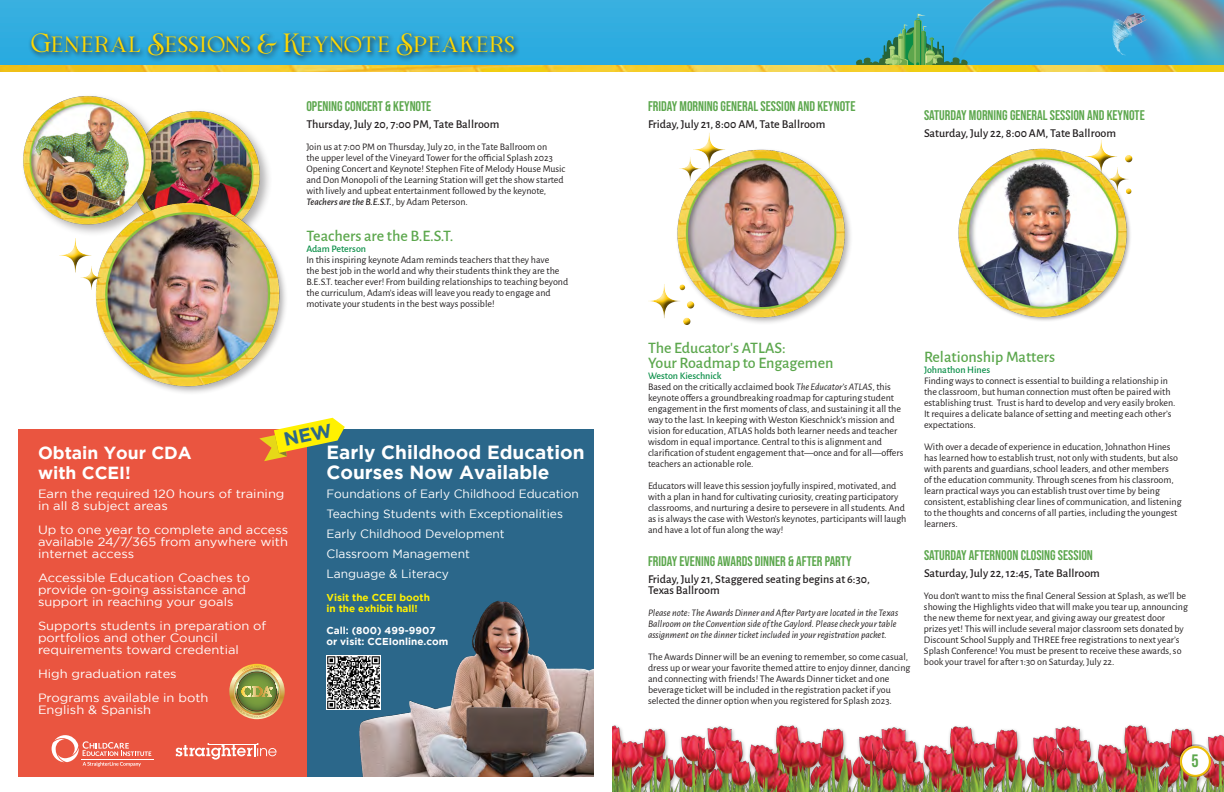
<style>
.page{position:relative;width:1224px;height:792px;background:#fff}
.page>*{position:absolute;margin:0;border:0;box-sizing:border-box;transform-origin:0 0}
.t1{font:22px "Bricktown";color:#ffd801}
.t2{font:700 19px/20px "Gotham";color:#fff}
.t3{font:18px "Bebas Neue";color:#5ca74d}
.t4{font:700 17.5px/19.1px "Gotham";color:#fff}
.t5{font:500 16px/15px "Alegreya Sans";color:#5ca74d}
.t6{font:14px "Bebas Neue";color:#5ca74d}
.t7{font:12px/12px "Gotham";color:#fff;scale:1.08 1}
.t8{font:500 12px "Alegreya Sans";color:#231f20}
.t9{font:12px/20px "Gotham";color:#fff}
.t10{font:10px/11px "Alegreya Sans";color:#231f20}
.t11{font:italic 10px/11px "Alegreya Sans";color:#231f20}
.t12{font:500 10px "Alegreya Sans";color:#098e47}
.t13{font:700 10px/11px "Gotham";color:#fff}
.t14{font:700 10px/11px "Gotham";color:#fff101}
.s1{font-weight:500;font-style:italic}
.s2{font-style:italic}
</style>
<div class="page">
<img style="left:612px;top:725px;width:87px;height:67px">
<img style="left:699px;top:725px;width:173px;height:67px">
<img style="left:872px;top:726px;width:175px;height:66px">
<img style="left:1047px;top:725px;width:177px;height:67px">
<div style="left:0;top:0;width:1224px;height:72px;background:#34aee0"></div>
<svg style="left:854px;top:14px;width:87px;height:51px"></svg>
<img style="left:941px;top:0;width:283px;height:65px">
<svg style="left:1112px;top:13px;width:35px;height:42px"></svg>
<img style="left:0;top:65px;width:1224px;height:7px">
<div style="left:1178px;top:744px;width:33px;height:27px;background:#c02d39"></div>
<div style="left:1178px;top:744px;width:33px;height:25px;background:#fff;opacity:.75"></div>
<div style="left:1180px;top:752px;width:33px;height:27px;background:#231f20;opacity:.75"></div>
<div style="left:1182px;top:748px;width:27px;height:27px;background:#fff;border-radius:50%"></div>
<div style="left:18px;top:430px;width:576px;height:347px;background:#2b678a"></div>
<div style="left:18px;top:430px;width:288px;height:347px;background:#ea5540"></div>
<img style="left:359px;top:600px;width:235px;height:177px">
<img style="left:326px;top:655px;width:55px;height:55px">
<svg style="left:176px;top:743px;width:101px;height:17px"></svg>
<hr style="left:81px;top:760px;width:73px;height:1px;background:#fff">
<svg style="left:52px;top:735px;width:100px;height:32px"></svg>
<img style="left:229px;top:664px;width:56px;height:55px">
<div style="left:28px;top:30px;width:493px;height:33px;background:#231f20;opacity:.75"></div>
<div style="left:129px;top:108px;width:144px;height:144px;background:#231f20;opacity:.35"></div>
<img style="left:165px;top:110px;width:98px;height:91px">
<div style="left:95px;top:201px;width:194px;height:194px;background:#231f20;opacity:.35"></div>
<img style="left:95px;top:203px;width:188px;height:184px">
<div style="left:21px;top:93px;width:144px;height:144px;background:#231f20;opacity:.35"></div>
<img style="left:21px;top:96px;width:133px;height:129px">
<div style="left:58px;top:236px;width:34px;height:37px;background:#fff"></div>
<svg style="left:59px;top:238px;width:44px;height:35px"></svg>
<div style="left:79px;top:264px;width:25px;height:26px;background:#231f20;opacity:.75"></div>
<div style="left:675px;top:148px;width:179px;height:178px;background:#231f20;opacity:.35"></div>
<img style="left:675px;top:149px;width:174px;height:169px">
<div style="left:958px;top:148px;width:174px;height:174px;background:#231f20;opacity:.35"></div>
<img style="left:958px;top:149px;width:172px;height:169px">
<div style="left:1083px;top:138px;width:34px;height:37px;background:#231f20;opacity:.75"></div>
<div style="left:646px;top:282px;width:34px;height:37px;background:#fff"></div>
<svg style="left:679px;top:133px;width:46px;height:48px"></svg>
<div style="left:677px;top:155px;width:25px;height:26px;background:#231f20;opacity:.75"></div>
<div style="left:1124px;top:155px;width:10px;height:8px;background:#231f20;opacity:.75"></div>
<div style="left:686px;top:299px;width:10px;height:8px;background:#fff"></div>
<div style="left:686px;top:301px;width:10px;height:8px;background:#231f20;opacity:.75"></div>
<svg style="left:648px;top:284px;width:37px;height:34px"></svg>
<div style="left:679px;top:283px;width:8px;height:6px;background:#fff"></div>
<div style="left:679px;top:284px;width:8px;height:7px;background:#231f20;opacity:.75"></div>
<svg style="left:1085px;top:139px;width:47px;height:55px"></svg>
<div style="left:1125px;top:186px;width:8px;height:7px;background:#fff"></div>
<div style="left:1125px;top:188px;width:8px;height:6px;background:#231f20;opacity:.75"></div>
<div style="left:682px;top:316px;width:10px;height:8px;background:#fff;opacity:.75"></div>
<div style="left:682px;top:318px;width:10px;height:8px;background:#231f20;opacity:.75"></div>
<svg style="left:259px;top:418px;width:86px;height:43px"></svg>
<p class="t1" style="left:31px;top:32px;width:486px">General Sessions &amp; Keynote Speakers</p>
<p class="t6" style="left:306px;top:99px;width:126px">OPENING CONCERT &amp; KEYNOTE</p>
<p class="t8" style="left:306px;top:116px;width:195px">Thursday, July 20, 7:00 PM, Tate Ballroom</p>
<p class="t10" style="left:306px;top:141px;width:261px">Join us at 7:00 PM on Thursday, July 20, in the Tate Ballroom on<br>the upper level of the Vineyard Tower for the official Splash 2023<br>Opening Concert and Keynote! Stephen Fite of Melody House Music and Don Monopoli of the Learning Station will get the show started with lively and upbeat entertainment followed by the keynote, <span class="s1">Teachers are the B.E.S.T.</span>, by Adam Peterson.</p>
<p class="t5" style="left:306px;top:228px;width:149px">Teachers are the B.E.S.T.</p>
<p class="t12" style="left:306px;top:242px;width:61px">Adam Peterson</p>
<p class="t10" style="left:306px;top:254px;width:263px">In this inspiring keynote Adam reminds teachers that they have<br>the best job in the world and why their students think they are the B.E.S.T. teacher ever! From building relationships to teaching beyond the curriculum, Adam’s ideas will leave you ready to engage and motivate your students in the best ways possible!</p>
<p class="t4" style="left:38px;top:443px;width:155px">Obtain Your CDA with CCEI!</p>
<p class="t7" style="left:38px;top:487px;width:230px">Earn the required 120 hours of training in all 8 subject areas</p>
<p class="t7" style="left:38px;top:523px;width:233px;text-align:justify">Up to one year to complete and access available 24/7/365 from anywhere with internet access</p>
<p class="t7" style="left:38px;top:571px;width:198px">Accessible Education Coaches to provide on-going assistance and support in reaching your goals</p>
<p class="t7" style="left:38px;top:619px;width:213px">Supports students in preparation of portfolios and other Council requirements toward credential</p>
<p class="t7" style="left:38px;top:661px;width:159px;line-height:24px">High graduation rates<br>Programs available in both</p>
<p class="t7" style="left:38px;top:703px;width:106px">English &amp; Spanish</p>
<p class="t2" style="left:326px;top:442px;width:260px">Early Childhood Education<br>Courses Now Available</p>
<p class="t9" style="left:326px;top:483px;width:254px">Foundations of Early Childhood Education<br>Teaching Students with Exceptionalities<br>Early Childhood Development<br>Classroom Management<br>Language &amp; Literacy</p>
<p class="t14" style="left:326px;top:591px;width:105px">Visit the CCEI booth in the exhibit hall!</p>
<p class="t13" style="left:326px;top:624px;width:123px">Call: (800) 499-9907 or visit: CCEIonline.com</p>
<p class="t6" style="left:648px;top:99px;width:209px">FRIDAY MORNING GENERAL SESSION AND KEYNOTE</p>
<p class="t8" style="left:648px;top:116px;width:179px">Friday, July 21, 8:00 AM, Tate Ballroom</p>
<p class="t6" style="left:924px;top:107px;width:222px">SATURDAY MORNING GENERAL SESSION AND KEYNOTE</p>
<p class="t8" style="left:924px;top:124px;width:194px">Saturday, July 22, 8:00 AM, Tate Ballroom</p>
<p class="t5" style="left:648px;top:340px;width:187px">The Educator's ATLAS:<br>Your Roadmap to Engagemen</p>
<p class="t12" style="left:648px;top:369px;width:75px">Weston Kieschnick</p>
<p class="t10" style="left:648px;top:381px;width:257px">Based on the critically acclaimed book <span class="s2">The Educator’s ATLAS</span>, this keynote offers a groundbreaking roadmap for capturing student engagement in the first moments of class, and sustaining it all the way to the last. In keeping with Weston Kieschnick’s mission and vision for education, ATLAS holds both learner needs and teacher wisdom in equal importance. Central to this is alignment and clarification of student engagement that—once and for all—offers teachers an actionable role.</p>
<p class="t10" style="left:648px;top:480px;width:260px">Educators will leave this session joyfully inspired, motivated, and with a plan in hand for cultivating curiosity, creating participatory classrooms, and nurturing a desire to persevere in all students. And as is always the case with Weston’s keynotes, participants will laugh and have a lot of fun along the way!</p>
<p class="t6" style="left:648px;top:554px;width:205px">FRIDAY EVENING AWARDS DINNER &amp; AFTER PARTY</p>
<p class="t8" style="left:648px;top:571px;width:223px">Friday, July 21, Staggered seating begins at 6:30,</p>
<p class="t8" style="left:648px;top:582px;width:73px">Texas Ballroom</p>
<p class="t11" style="left:648px;top:607px;width:252px">Please note: The Awards Dinner and After Party are located in the Texas<br>Ballroom on the Convention side of the Gaylord. Please check your table assignment on the dinner ticket included in your registration packet.</p>
<p class="t10" style="left:648px;top:651px;width:264px">The Awards Dinner will be an evening to remember, so come casual, dress up or wear your favorite themed attire to enjoy dinner, dancing and connecting with friends! The Awards Dinner ticket and one beverage ticket will be included in the registration packet if you selected the dinner option when you registered for Splash 2023.</p>
<p class="t5" style="left:924px;top:348px;width:133px">Relationship Matters</p>
<p class="t12" style="left:924px;top:362px;width:68px">Johnathon Hines</p>
<p class="t10" style="left:924px;top:375px;width:253px">Finding ways to connect is essential to building a relationship in the classroom, but human connection must often be paired with establishing trust. Trust is hard to develop and very easily broken.<br>It requires a delicate balance of setting and meeting each other’s expectations.</p>
<p class="t10" style="left:924px;top:441px;width:259px">With over a decade of experience in education, Johnathon Hines has learned how to establish trust, not only with students, but also with parents and guardians, school leaders, and other members<br>of the education community. Through scenes from his classroom, learn practical ways you can establish trust over time by being consistent, establishing clear lines of communication, and listening to the thoughts and concerns of all parties, including the youngest learners.</p>
<p class="t6" style="left:924px;top:547px;width:170px">SATURDAY AFTERNOON CLOSING SESSION</p>
<p class="t8" style="left:924px;top:564px;width:177px">Saturday, July 22, 12:45, Tate Ballroom</p>
<p class="t10" style="left:924px;top:590px;width:265px">You don’t want to miss the final General Session at Splash, as we’ll be showing the Highlights video that will make you tear up, announcing the new theme for next year, and giving away our greatest door prizes yet! This will include several major classroom sets donated by Discount School Supply and THREE free registrations to next year’s Splash Conference! You must be present to receive these awards, so book your travel for after 1:30 on Saturday, July 22.</p>
<p class="t3" style="left:1191px;top:750px;width:9px">5</p>
</div>
